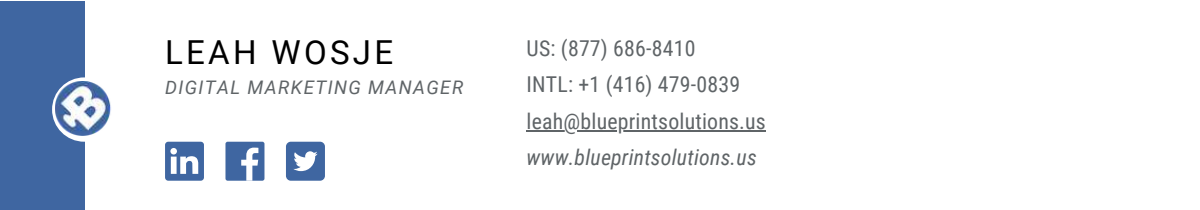
<style>
.page{position:relative;width:1200px;height:210px;background:#fff}
.page>*{position:absolute;margin:0;border:0;box-sizing:border-box;transform-origin:0 0}
.t1{font:33.2px "Roboto";letter-spacing:.1em;color:#000}
.t2{font:22px/36.4px "Roboto Condensed";letter-spacing:.01em;color:#5f6467}
.t3{font:italic 22px "Roboto Condensed";letter-spacing:.01em;color:#5f6467}
.t4{font:italic 18.8px "Roboto";letter-spacing:.075em;color:#5f6467}
</style>
<div class="page">
<div style="left:0;top:1px;width:84px;height:209px;background:#3f66a1"></div>
<svg style="left:52px;top:77px;width:64px;height:65px"></svg>
<img style="left:56px;top:82px;width:57px;height:54px">
<svg style="left:165px;top:142px;width:39px;height:39px"></svg>
<div style="left:225px;top:142px;width:39px;height:39px;background:#3f66a1;border-radius:2px"></div>
<svg style="left:241px;top:148px;width:17px;height:33px"></svg>
<div style="left:286px;top:142px;width:39px;height:39px;background:#3f66a1;border-radius:5px"></div>
<svg style="left:293px;top:151px;width:25px;height:20px"></svg>
<hr style="left:527px;top:130px;width:239px;height:2px;background:#5f6467">
<h1 class="t1" style="left:165px;top:29px;width:230px">LEAH WOSJE</h1>
<p class="t4" style="left:165px;top:74px;width:300px">DIGITAL MARKETING MANAGER</p>
<p class="t2" style="left:527px;top:29px;width:241px">US: (877) 686-8410<br>INTL: +1 (416) 479-0839 leah@blueprintsolutions.us</p>
<p class="t3" style="left:527px;top:142px;width:232px">www.blueprintsolutions.us</p>
</div>
